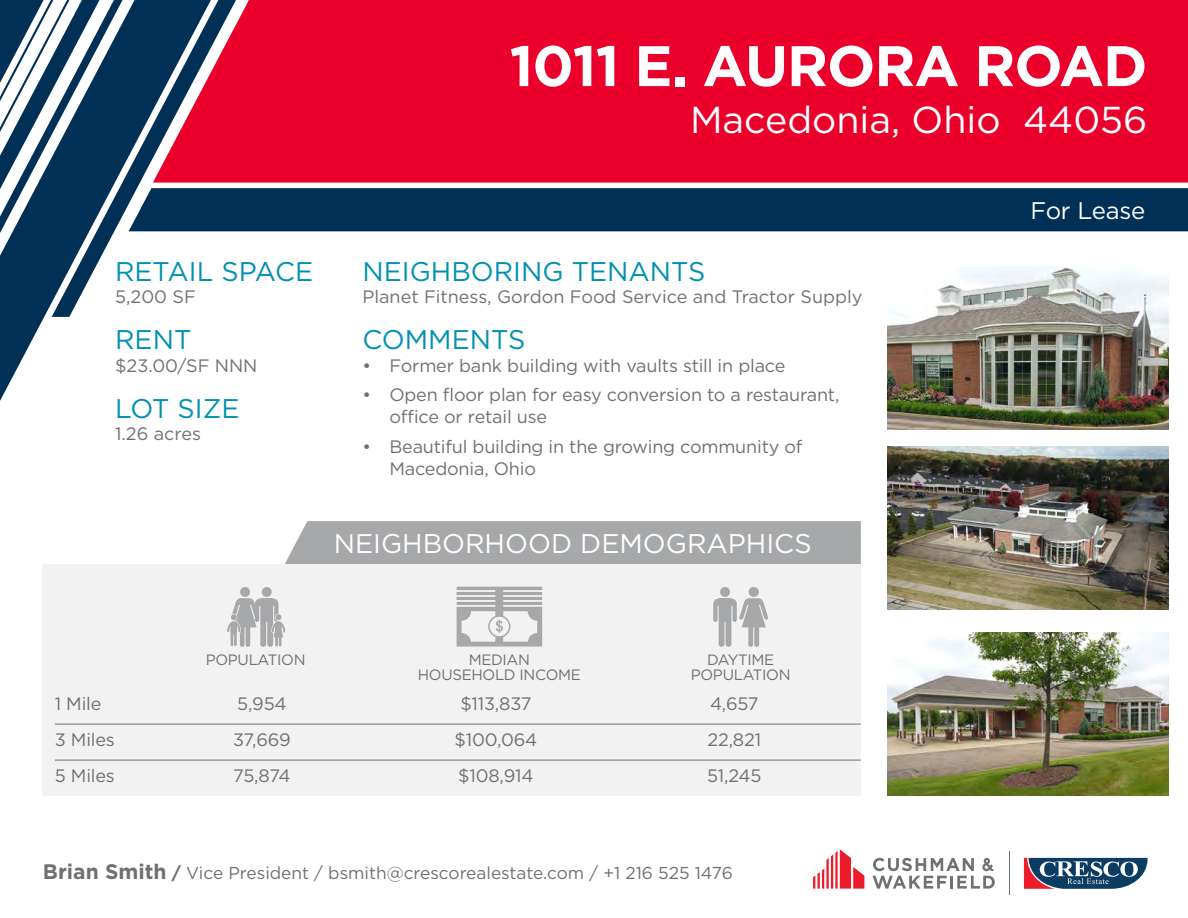
<style>
.page{position:relative;width:1188px;height:918px;background:#fff}
.page>*{position:absolute;margin:0;border:0;box-sizing:border-box;transform-origin:0 0}
.t1{font:700 57px "Gotham";letter-spacing:-.02em;color:#fff}
.t2{font:37.5px "Gotham";color:#fff}
.t3{font:27px "Gotham";color:#0091b3}
.t4{font:27px "Gotham";color:#fff}
.t5{font:24px "Gotham";letter-spacing:-.01em;color:#fff}
.t6{font:18px/22.5px "Gotham";letter-spacing:-.01em;color:#6f7171}
.t7{font:17.25px "Gotham";color:#6f7171}
.t8{font:15px/15px "Gotham";letter-spacing:-.02em;color:#6f7171;text-align:center}
.s1{font-weight:700;font-size:21px}
.s2{font-weight:700}
</style>
<div class="page">
<div style="left:285px;top:521px;width:576px;height:43px;background:#a7a8aa"></div>
<div style="left:43px;top:564px;width:818px;height:231px;background:#f2f2f2"></div>
<div style="left:240px;top:587px;width:10px;height:10px;background:#a7a8aa;border-radius:50%"></div>
<div style="left:262px;top:587px;width:10px;height:10px;background:#a7a8aa;border-radius:50%"></div>
<svg style="left:227px;top:598px;width:58px;height:49px"></svg>
<svg style="left:457px;top:587px;width:85px;height:60px"></svg>
<div style="left:720px;top:587px;width:10px;height:10px;background:#a7a8aa;border-radius:50%"></div>
<div style="left:749px;top:587px;width:10px;height:10px;background:#a7a8aa;border-radius:50%"></div>
<svg style="left:713px;top:598px;width:55px;height:49px"></svg>
<hr style="left:55px;top:724px;width:806px;height:1px;background:#6f7171">
<hr style="left:55px;top:760px;width:806px;height:1px;background:#6f7171">
<img style="left:888px;top:447px;width:281px;height:163px">
<img style="left:888px;top:267px;width:281px;height:163px">
<img style="left:888px;top:632px;width:281px;height:163px">
<div style="left:243px;top:188px;width:945px;height:43px;background:#003056"></div>
<div style="left:243px;top:0;width:945px;height:183px;background:#ea002a"></div>
<svg style="left:0;top:261px;width:52px;height:140px;fill:#003056"></svg>
<svg style="left:52px;top:0;width:191px;height:317px"></svg>
<svg style="left:0;top:0;width:130px;height:261px"></svg>
<svg style="left:1024px;top:858px;width:124px;height:31px"></svg>
<hr style="left:1009px;top:851px;width:1px;height:43px;background:#707272">
<svg style="left:813px;top:849px;width:51px;height:40px"></svg>
<svg style="left:873px;top:858px;width:122px;height:31px"></svg>
<h1 class="t1" style="left:509px;top:28px;width:640px">1011 E. AURORA ROAD</h1>
<h2 class="t2" style="left:690px;top:95px;width:459px">Macedonia, Ohio 44056</h2>
<h3 class="t3" style="left:115px;top:254px;width:200px">RETAIL SPACE</h3>
<p class="t6" style="left:115px;top:285px;width:82px">5,200 SF</p>
<h3 class="t3" style="left:115px;top:322px;width:78px">RENT</h3>
<p class="t6" style="left:115px;top:354px;width:144px">$23.00/SF NNN</p>
<h3 class="t3" style="left:115px;top:391px;width:126px">LOT SIZE</h3>
<p class="t6" style="left:115px;top:422px;width:87px">1.26 acres</p>
<h3 class="t3" style="left:362px;top:254px;width:344px">NEIGHBORING TENANTS</h3>
<p class="t6" style="left:362px;top:285px;width:501px">Planet Fitness, Gordon Food Service and Tractor Supply</p>
<h3 class="t3" style="left:362px;top:322px;width:165px">COMMENTS</h3>
<p class="t6" style="left:362px;top:354px;width:424px">• Former bank building with vaults still in place</p>
<p class="t6" style="left:389px;top:383px;width:451px;text-indent:-27px">• Open floor plan for easy conversion to a restaurant, office or retail use</p>
<p class="t6" style="left:389px;top:435px;width:415px;text-indent:-27px">• Beautiful building in the growing community of<br>Macedonia, Ohio</p>
<h3 class="t4" style="left:334px;top:527px;width:479px">NEIGHBORHOOD DEMOGRAPHICS</h3>
<p class="t8" style="left:206px;top:652px;width:101px">POPULATION</p>
<p class="t8" style="left:418px;top:651px;width:165px">MEDIAN<br>HOUSEHOLD INCOME</p>
<p class="t8" style="left:691px;top:652px;width:101px">DAYTIME<br>POPULATION</p>
<p class="t6" style="left:55px;top:692px;width:48px">1 Mile</p>
<p class="t6" style="left:237px;top:692px;width:51px">5,954</p>
<p class="t6" style="left:460px;top:692px;width:73px">$113,837</p>
<p class="t6" style="left:710px;top:692px;width:50px">4,657</p>
<p class="t6" style="left:55px;top:728px;width:62px">3 Miles</p>
<p class="t6" style="left:233px;top:728px;width:59px">37,669</p>
<p class="t6" style="left:455px;top:728px;width:84px">$100,064</p>
<p class="t6" style="left:708px;top:728px;width:55px">22,821</p>
<p class="t6" style="left:55px;top:764px;width:62px">5 Miles</p>
<p class="t6" style="left:233px;top:764px;width:59px">75,874</p>
<p class="t6" style="left:458px;top:764px;width:77px">$108,914</p>
<p class="t6" style="left:707px;top:764px;width:56px">51,245</p>
<p class="t7" style="left:43px;top:861px;width:692px"><span class="s1">Brian Smith</span> <span class="s2">/</span> Vice President / bsmith@crescorealestate.com / +1 216 525 1476</p>
<h3 class="t5" style="left:1031px;top:196px;width:116px">For Lease</h3>
</div>
